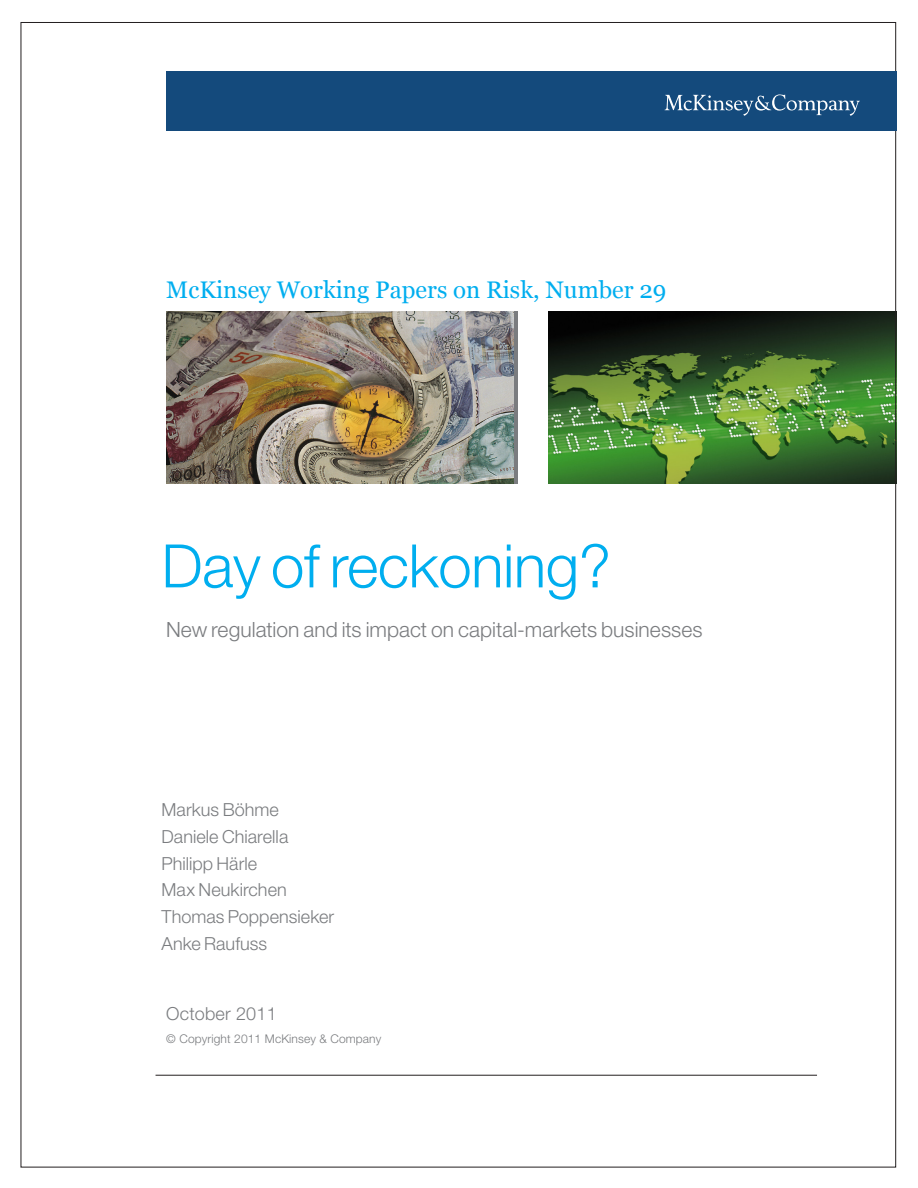
<style>
.page{position:relative;width:918px;height:1188px;background:#fff}
.page>*{position:absolute;margin:0;border:0;box-sizing:border-box;transform-origin:0 0}
.article_title{font:300 60px "Helvetica Neue LT Std";letter-spacing:-.005em;color:#00aeef}
.Cover_Publication_ti{font:24px "Georgia";color:#00aeef}
.subtitle{font:300 21px "Helvetica Neue LT Std";color:#7a7c7f}
.authors_on_cover_pag{font:300 18px "Helvetica Neue LT Std";letter-spacing:.005em;color:#7a7c7f}
.t1{font:300 12px "Helvetica Neue LT Std";letter-spacing:.01em;color:#7a7c7f}
</style>
<div class="page">
<img style="left:166px;top:312px;width:348px;height:172px">
<img style="left:548px;top:312px;width:346px;height:172px">
<div style="left:166px;top:72px;width:731px;height:59px;background:#144a7c"></div>
<svg style="left:665px;top:94px;width:195px;height:22px"></svg>
<hr style="left:156px;top:1075px;width:661px;height:1px;background:#231f20">
<p class="Cover_Publication_ti" style="left:166px;top:276px;width:502px">McKinsey Working Papers on Risk, Number 29</p>
<p class="article_title" style="left:162px;top:529px;width:451px">Day of reckoning?</p>
<p class="subtitle" style="left:166px;top:617px;width:538px">New regulation and its impact on capital-markets businesses</p>
<p class="authors_on_cover_pag" style="left:162px;top:799px;width:119px">Markus Böhme</p>
<p class="authors_on_cover_pag" style="left:162px;top:825px;width:128px">Daniele Chiarella</p>
<p class="authors_on_cover_pag" style="left:162px;top:852px;width:97px">Philipp Härle</p>
<p class="authors_on_cover_pag" style="left:162px;top:879px;width:127px">Max Neukirchen</p>
<p class="authors_on_cover_pag" style="left:162px;top:906px;width:174px">Thomas Poppensieker</p>
<p class="authors_on_cover_pag" style="left:162px;top:932px;width:107px">Anke Raufuss</p>
<p class="authors_on_cover_pag" style="left:166px;top:1003px;width:112px">October 2011</p>
<p class="t1" style="left:166px;top:1032px;width:217px">© Copyright 2011 McKinsey &amp; Company</p>
</div>
